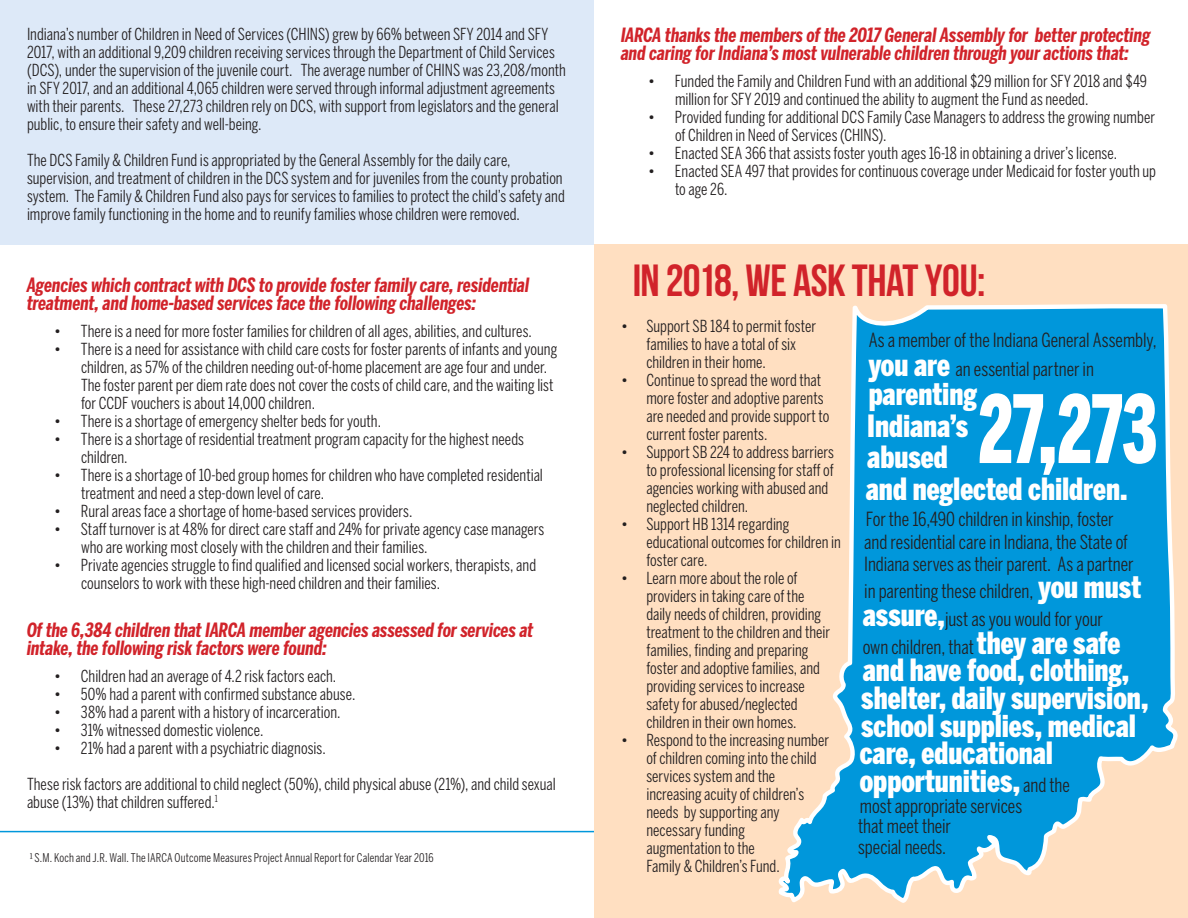
<style>
.page{position:relative;width:1188px;height:918px;background:#fff}
.page>*{position:absolute;margin:0;border:0;box-sizing:border-box;transform-origin:0 0}
.t1{font:45px "Bebas Neue";letter-spacing:-.01em;color:#d1232a}
.t2{font:900 30.45px/27.6px "Benton Sans Comp";color:#fff}
.t3{font:italic 700 19.5px/18px "Benton Sans Comp";letter-spacing:-.005em;color:#d1232a}
.t4{font:19.35px/22px "Benton Sans Comp";letter-spacing:-.005em;color:#231f20}
.t5{font:16.5px/18px "Benton Sans Comp";color:#231f20}
.t6{font:12px "Benton Sans Comp";letter-spacing:.015em;color:#231f20}
.s1{font-weight:900;font-size:30.45px;color:#fff}
.s2{font-weight:400;font-size:19.35px;color:#231f20}
</style>
<div class="page">
<div style="left:0;top:0;width:594px;height:244px;background:#dde9f8"></div>
<hr style="left:0;top:831px;width:1188px;height:1px;background:#0097db">
<div style="left:594px;top:244px;width:594px;height:674px;background:#ffdfc1"></div>
<svg style="left:778px;top:304px;width:400px;height:599px"></svg>
<svg style="left:980px;top:393px;width:176px;height:82px;background:#77c7eb"></svg>
<p class="t5" style="left:27px;top:25px;width:541px">Indiana’s number of Children in Need of Services (CHINS) grew by 66% between SFY 2014 and SFY 2017, with an additional 9,209 children receiving services through the Department of Child Services (DCS), under the supervision of the juvenile court. The average number of CHINS was 23,208/month in SFY 2017, and an additional 4,065 children were served through informal adjustment agreements with their parents. These 27,273 children rely on DCS, with support from legislators and the general public, to ensure their safety and well-being.</p>
<p class="t5" style="left:27px;top:151px;width:539px">The DCS Family &amp; Children Fund is appropriated by the General Assembly for the daily care, supervision, and treatment of children in the DCS system and for juveniles from the county probation system. The Family &amp; Children Fund also pays for services to families to protect the child’s safety and improve family functioning in the home and to reunify families whose children were removed.</p>
<p class="t3" style="left:27px;top:276px;width:504px">Agencies which contract with DCS to provide foster family care, residential treatment, and home-based services face the following challenges:</p>
<p class="t5" style="left:54px;top:322px;width:480px">• There is a need for more foster families for children of all ages, abilities, and cultures.</p>
<p class="t5" style="left:81px;top:340px;width:478px;text-indent:-27px">• There is a need for assistance with child care costs for foster parents of infants and young children, as 57% of the children needing out-of-home placement are age four and under.<br>The foster parent per diem rate does not cover the costs of child care, and the waiting list for CCDF vouchers is about 14,000 children.</p>
<p class="t5" style="left:54px;top:412px;width:329px">• There is a shortage of emergency shelter beds for youth.</p>
<p class="t5" style="left:81px;top:430px;width:445px;text-indent:-27px">• There is a shortage of residential treatment program capacity for the highest needs children.</p>
<p class="t5" style="left:81px;top:466px;width:463px;text-indent:-27px">• There is a shortage of 10-bed group homes for children who have completed residential treatment and need a step-down level of care.</p>
<p class="t5" style="left:54px;top:502px;width:360px">• Rural areas face a shortage of home-based services providers.</p>
<p class="t5" style="left:81px;top:520px;width:465px;text-indent:-27px">• Staff turnover is at 48% for direct care staff and 24% for private agency case managers who are working most closely with the children and their families.</p>
<p class="t5" style="left:81px;top:556px;width:457px;text-indent:-27px">• Private agencies struggle to find qualified and licensed social workers, therapists, and counselors to work with these high-need children and their families.</p>
<p class="t3" style="left:27px;top:621px;width:508px">Of the 6,384 children that IARCA member agencies assessed for services at intake, the following risk factors were found:</p>
<p class="t5" style="left:54px;top:667px;width:284px">• Children had an average of 4.2 risk factors each.</p>
<p class="t5" style="left:54px;top:685px;width:303px">• 50% had a parent with confirmed substance abuse.</p>
<p class="t5" style="left:54px;top:703px;width:288px">• 38% had a parent with a history of incarceration.</p>
<p class="t5" style="left:54px;top:721px;width:211px">• 31% witnessed domestic violence.</p>
<p class="t5" style="left:54px;top:739px;width:273px">• 21% had a parent with a psychiatric diagnosis.</p>
<p class="t5" style="left:27px;top:775px;width:530px">These risk factors are additional to child neglect (50%), child physical abuse (21%), and child sexual abuse (13%) that children suffered.<sup>1</sup></p>
<p class="t6" style="left:30px;top:851px;width:405px">1 S.M. Koch and J.R. Wall. The IARCA Outcome Measures Project Annual Report for Calendar Year 2016</p>
<p class="t3" style="left:621px;top:26px;width:531px">IARCA thanks the members of the 2017 General Assembly for better protecting and caring for Indiana’s most vulnerable children through your actions that:</p>
<p class="t5" style="left:675px;top:72px;width:473px;text-indent:-27px">• Funded the Family and Children Fund with an additional $29 million for SFY 2018 and $49 million for SFY 2019 and continued the ability to augment the Fund as needed.</p>
<p class="t5" style="left:675px;top:108px;width:482px;text-indent:-27px">• Provided funding for additional DCS Family Case Managers to address the growing number of Children in Need of Services (CHINS).</p>
<p class="t5" style="left:648px;top:144px;width:471px">• Enacted SEA 366 that assists foster youth ages 16-18 in obtaining a driver’s license.</p>
<p class="t5" style="left:675px;top:162px;width:483px;text-indent:-27px">• Enacted SEA 497 that provides for continuous coverage under Medicaid for foster youth up to age 26.</p>
<p class="t1" style="left:633px;top:256px;width:354px">IN 2018, WE ASK THAT YOU:</p>
<p class="t5" style="left:646px;top:317px;width:171px;text-indent:-26px">• Support SB 184 to permit foster families to have a total of six children in their home.</p>
<p class="t5" style="left:646px;top:371px;width:184px;text-indent:-26px">• Continue to spread the word that more foster and adoptive parents are needed and provide support to current foster parents.</p>
<p class="t5" style="left:646px;top:443px;width:189px;text-indent:-26px">• Support SB 224 to address barriers to professional licensing for staff of agencies working with abused and neglected children.</p>
<p class="t5" style="left:646px;top:515px;width:196px;text-indent:-26px">• Support HB 1314 regarding educational outcomes for children in foster care.</p>
<p class="t5" style="left:646px;top:569px;width:185px;text-indent:-26px">• Learn more about the role of providers in taking care of the daily needs of children, providing treatment to the children and their families, finding and preparing foster and adoptive families, and providing services to increase</p>
<p class="t5" style="left:646px;top:695px;width:153px">safety for abused/neglected children in their own homes.</p>
<p class="t5" style="left:646px;top:731px;width:184px;text-indent:-26px">• Respond to the increasing number of children coming into the child services system and the</p>
<p class="t5" style="left:646px;top:785px;width:159px">increasing acuity of children’s</p>
<p class="t5" style="left:646px;top:803px;width:135px">needs by supporting any</p>
<p class="t5" style="left:646px;top:821px;width:100px">necessary funding</p>
<p class="t5" style="left:646px;top:839px;width:110px">augmentation to the</p>
<p class="t5" style="left:646px;top:857px;width:135px">Family &amp; Children’s Fund.</p>
<p class="t4" style="left:869px;top:325px;width:289px;line-height:29.1px">As a member of the Indiana General Assembly, <span class="s1">you are</span> an essential partner in</p>
<p class="t2" style="left:869px;top:380px;width:110px">parenting</p>
<p class="t2" style="left:867px;top:412px;width:103px">Indiana’s</p>
<p class="t2" style="left:867px;top:444px;width:82px">abused</p>
<p class="t2" style="left:866px;top:476px;width:263px">and neglected children.</p>
<p class="t4" style="left:864px;top:508px;width:271px">For the 16,490 children in kinship, foster and residential care in Indiana, the State of<br>Indiana serves as their parent. As a partner</p>
<p class="t4" style="left:863px;top:577px;width:280px;line-height:27.6px">in parenting these children, <span class="s1">you must assure,</span>just as you would for your<br>own children, that <span class="s1">they are safe</span></p>
<p class="t2" style="left:860px;top:657px;width:290px">and have food, clothing, shelter, daily supervision, school supplies, medical care, educational opportunities, <span class="s2">and the</span></p>
<p class="t4" style="left:860px;top:794px;width:164px">most appropriate services</p>
<p class="t4" style="left:858px;top:815px;width:94px">that meet their</p>
<p class="t4" style="left:858px;top:836px;width:89px">special needs.</p>
</div>
